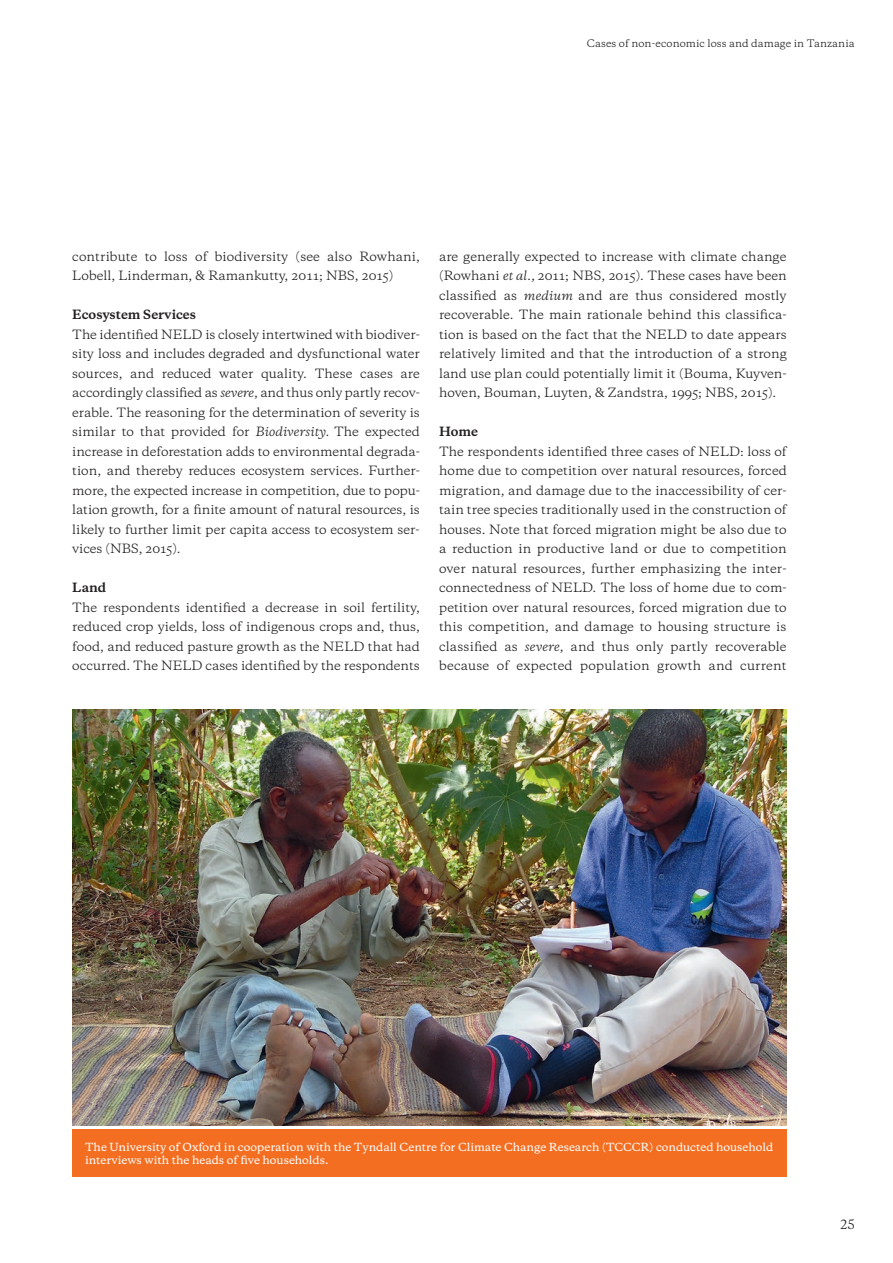
<style>
.page{position:relative;width:893px;height:1263px;background:#fff}
.page>*{position:absolute;margin:0;border:0;box-sizing:border-box;transform-origin:0 0}
.t1{font:12px/19.5px "Galaxie Copernicus";color:#231f20;text-align:justify}
.t2{font:700 12px "Galaxie Copernicus";color:#231f20}
.t3{font:500 10.5px/13.5px "Galaxie Copernicus";color:#fff}
.t4{font:9.75px "Galaxie Copernicus";color:#231f20}
.s1{font-style:italic}
</style>
<div class="page">
<img style="left:72px;top:709px;width:715px;height:416px">
<div style="left:72px;top:1129px;width:715px;height:48px;background:#f36e21"></div>
<p class="t4" style="left:587px;top:36px;width:269px">Cases of non-economic loss and damage in Tanzania</p>
<p class="t1" style="left:72px;top:246px;width:349px">contribute to loss of biodiversity (see also Rowhani,<br>Lobell, Linderman, &amp; Ramankutty, 2011; NBS, 2015)</p>
<p class="t2" style="left:72px;top:307px;width:125px">Ecosystem Services</p>
<p class="t1" style="left:72px;top:324px;width:349px">The identified NELD is closely intertwined with biodiver&shy;sity loss and includes degraded and dysfunctional water sources, and reduced water quality. These cases are accordingly classified as <span class="s1">severe</span>, and thus only partly recov&shy;erable. The reasoning for the determination of severity is similar to that provided for <span class="s1">Biodiversity.</span> The expected increase in deforestation adds to environmental degrada&shy;tion, and thereby reduces ecosystem services. Further&shy;more, the expected increase in competition, due to popu&shy;lation growth, for a finite amount of natural resources, is likely to further limit per capita access to ecosystem ser&shy;vices (NBS, 2015).</p>
<p class="t2" style="left:72px;top:580px;width:35px">Land</p>
<p class="t1" style="left:72px;top:597px;width:349px">The respondents identified a decrease in soil fertility, reduced crop yields, loss of indigenous crops and, thus, food, and reduced pasture growth as the NELD that had occurred. The NELD cases identified by the respondents</p>
<p class="t1" style="left:439px;top:246px;width:349px">are generally expected to increase with climate change (Rowhani <span class="s1">et al.,</span> 2011; NBS, 2015). These cases have been classified as <span class="s1">medium</span> and are thus considered mostly recoverable. The main rationale behind this classifica&shy;tion is based on the fact that the NELD to date appears relatively limited and that the introduction of a strong land use plan could potentially limit it (Bouma, Kuyven&shy;hoven, Bouman, Luyten, &amp; Zandstra, 1995; NBS, 2015).</p>
<p class="t2" style="left:439px;top:424px;width:41px">Home</p>
<p class="t1" style="left:439px;top:441px;width:350px">The respondents identified three cases of NELD: loss of home due to competition over natural resources, forced migration, and damage due to the inaccessibility of cer&shy;tain tree species traditionally used in the construction of houses. Note that forced migration might be also due to a reduction in productive land or due to competition over natural resources, further emphasizing the inter&shy;connectedness of NELD. The loss of home due to com&shy;petition over natural resources, forced migration due to this competition, and damage to housing structure is classified as <span class="s1">severe</span>, and thus only partly recoverable because of expected population growth and current</p>
<p class="t3" style="left:85px;top:1140px;width:690px">The University of Oxford in cooperation with the Tyndall Centre for Climate Change Research (TCCCR) conducted household interviews with the heads of five households.</p>
<p class="t1" style="left:841px;top:1214px;width:16px">25</p>
</div>
